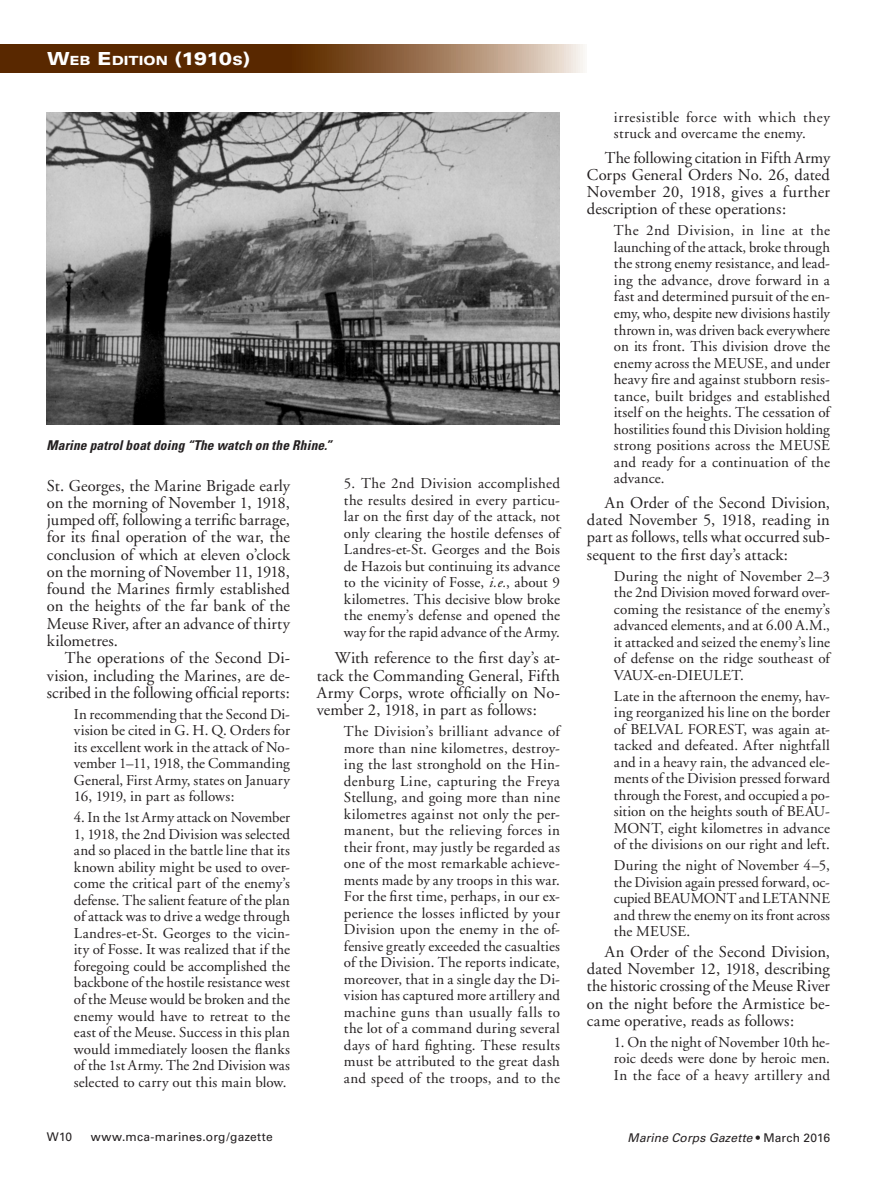
<style>
.page{position:relative;width:877px;height:1186px;background:#fff}
.page>*{position:absolute;margin:0;border:0;box-sizing:border-box;transform-origin:0 0}
.Body_Text{font:16.5px/17.2px "Adobe Garamond";letter-spacing:.005em;color:#231f20;text-align:justify}
.Quote_Indent{font:15px/16.5px "Adobe Garamond";letter-spacing:.01em;color:#231f20;text-align:justify}
.Quote_Indent-2{font:15px/16.5px "Adobe Garamond";letter-spacing:.03em;color:#231f20}
.t1{font:italic 700 condensed 13.5px "Univers";letter-spacing:.01em;color:#231f20}
.t2{font:900 expanded 12.6px "Univers";color:#fff}
.t3{font:12px "Univers";letter-spacing:.02em;color:#231f20}
.t4{font:italic 12px "Univers";letter-spacing:.015em;color:#231f20}
.s1{font-size:18px}
.s2{font-style:italic}
.s3{font-style:normal}
</style>
<div class="page">
<svg style="left:0;top:45px;width:585px;height:28px;background:#7e5532"></svg>
<img style="left:47px;top:112px;width:512px;height:312px">
<p class="t2" style="left:47px;top:53px;width:205px"><span class="s1">W</span>EB <span class="s1">E</span> DITION <span class="s1">(1910</span>S<span class="s1">)</span></p>
<p class="t1" style="left:46px;top:437px;width:287px">Marine patrol boat doing “The watch on the Rhine.”</p>
<p class="Body_Text" style="left:47px;top:477px;width:245px">St. Georges, the Marine Brigade early on the morning of November 1, 1918, jumped off, following a terrific barrage, for its final operation of the war, the conclusion of which at eleven o’clock on the morning of November 11, 1918, found the Marines firmly established on the heights of the far bank of the Meuse River, after an advance of thirty kilometres.</p>
<p class="Body_Text" style="left:47px;top:649px;width:245px;text-indent:18px">The operations of the Second Di&shy;vision, including the Marines, are de&shy;scribed in the following official reports:</p>
<p class="Quote_Indent" style="left:74px;top:706px;width:218px">In recommending that the Second Di&shy;vision be cited in G. H. Q. Orders for its excellent work in the attack of No&shy;vember 1–11, 1918, the Commanding General, First Army, states on January 16, 1919, in part as follows:</p>
<p class="Quote_Indent" style="left:74px;top:809px;width:218px">4. In the 1st Army attack on November 1, 1918, the 2nd Division was selected and so placed in the battle line that its known ability might be used to over&shy;come the critical part of the enemy’s defense. The salient feature of the plan of attack was to drive a wedge through Landres-et-St. Georges to the vicin&shy;ity of Fosse. It was realized that if the foregoing could be accomplished the backbone of the hostile resistance west of the Meuse would be broken and the enemy would have to retreat to the east of the Meuse. Success in this plan would immediately loosen the flanks of the 1st Army. The 2nd Division was selected to carry out this main blow.</p>
<p class="Quote_Indent" style="left:344px;top:475px;width:218px">5. The 2nd Division accomplished the results desired in every particu&shy;lar on the first day of the attack, not only clearing the hostile defenses of Landres-et-St. Georges and the Bois de Hazois but continuing its advance to the vicinity of Fosse, <span class="s2">i.e.</span>, about 9 kilometres. This decisive blow broke the enemy’s defense and opened the way for the rapid advance of the Army.</p>
<p class="Body_Text" style="left:317px;top:649px;width:245px;text-indent:18px">With reference to the first day’s at&shy;tack the Commanding General, Fifth Army Corps, wrote officially on No&shy;vember 2, 1918, in part as follows:</p>
<p class="Quote_Indent" style="left:344px;top:723px;width:218px">The Division’s brilliant advance of more than nine kilometres, destroy&shy;ing the last stronghold on the Hin&shy;denburg Line, capturing the Freya Stellung, and going more than nine kilometres against not only the per&shy;manent, but the relieving forces in their front, may justly be regarded as one of the most remarkable achieve&shy;ments made by any troops in this war.<br>For the first time, perhaps, in our ex&shy;perience the losses inflicted by your Division upon the enemy in the of&shy;fensive greatly exceeded the casualties of the Division. The reports indicate, moreover, that in a single day the Di&shy;vision has captured more artillery and machine guns than usually falls to the lot of a command during several days of hard fighting. These results must be attributed to the great dash and speed of the troops, and to the</p>
<p class="Quote_Indent-2" style="left:614px;top:109px;width:218px">irresistible force with which they struck and overcame the enemy.</p>
<p class="Body_Text" style="left:587px;top:149px;width:245px;text-indent:18px">The following citation in Fifth Army Corps General Orders No. 26, dated November 20, 1918, gives a further description of these operations:</p>
<p class="Quote_Indent" style="left:614px;top:223px;width:218px">The 2nd Division, in line at the launching of the attack, broke through the strong enemy resistance, and lead&shy;ing the advance, drove forward in a fast and determined pursuit of the en&shy;emy, who, despite new divisions hastily thrown in, was driven back everywhere on its front. This division drove the enemy across the MEUSE, and under heavy fire and against stubborn resis&shy;tance, built bridges and established itself on the heights. The cessation of hostilities found this Division holding strong positions across the MEUSE and ready for a continuation of the advance.</p>
<p class="Body_Text" style="left:587px;top:494px;width:245px;text-indent:18px">An Order of the Second Division, dated November 5, 1918, reading in part as follows, tells what occurred sub&shy;sequent to the first day’s attack:</p>
<p class="Quote_Indent" style="left:614px;top:568px;width:218px">During the night of November 2–3 the 2nd Division moved forward over&shy;coming the resistance of the enemy’s advanced elements, and at 6.00 A.M., it attacked and seized the enemy’s line of defense on the ridge southeast of VAUX-en-DIEULET.</p>
<p class="Quote_Indent" style="left:614px;top:688px;width:218px">Late in the afternoon the enemy, hav&shy;ing reorganized his line on the border of BELVAL FOREST, was again at&shy;tacked and defeated. After nightfall and in a heavy rain, the advanced ele&shy;ments of the Division pressed forward through the Forest, and occupied a po&shy;sition on the heights south of BEAU-MONT, eight kilometres in advance of the divisions on our right and left.</p>
<p class="Quote_Indent" style="left:614px;top:857px;width:218px">During the night of November 4–5, the Division again pressed forward, oc&shy;cupied BEAUMONT and LETANNE and threw the enemy on its front across the MEUSE.</p>
<p class="Body_Text" style="left:587px;top:943px;width:245px;text-indent:18px">An Order of the Second Division, dated November 12, 1918, describing the historic crossing of the Meuse River on the night before the Armistice be&shy;came operative, reads as follows:</p>
<p class="Quote_Indent" style="left:614px;top:1033px;width:218px">1. On the night of November 10th he&shy;roic deeds were done by heroic men.<br>In the face of a heavy artillery and</p>
<p class="t3" style="left:47px;top:1129px;width:27px">W10</p>
<p class="t3" style="left:91px;top:1129px;width:183px">www.mca-marines.org/gazette</p>
<p class="t4" style="left:628px;top:1129px;width:204px">Marine Corps Gazette <span class="s3">• March 2016</span></p>
</div>
